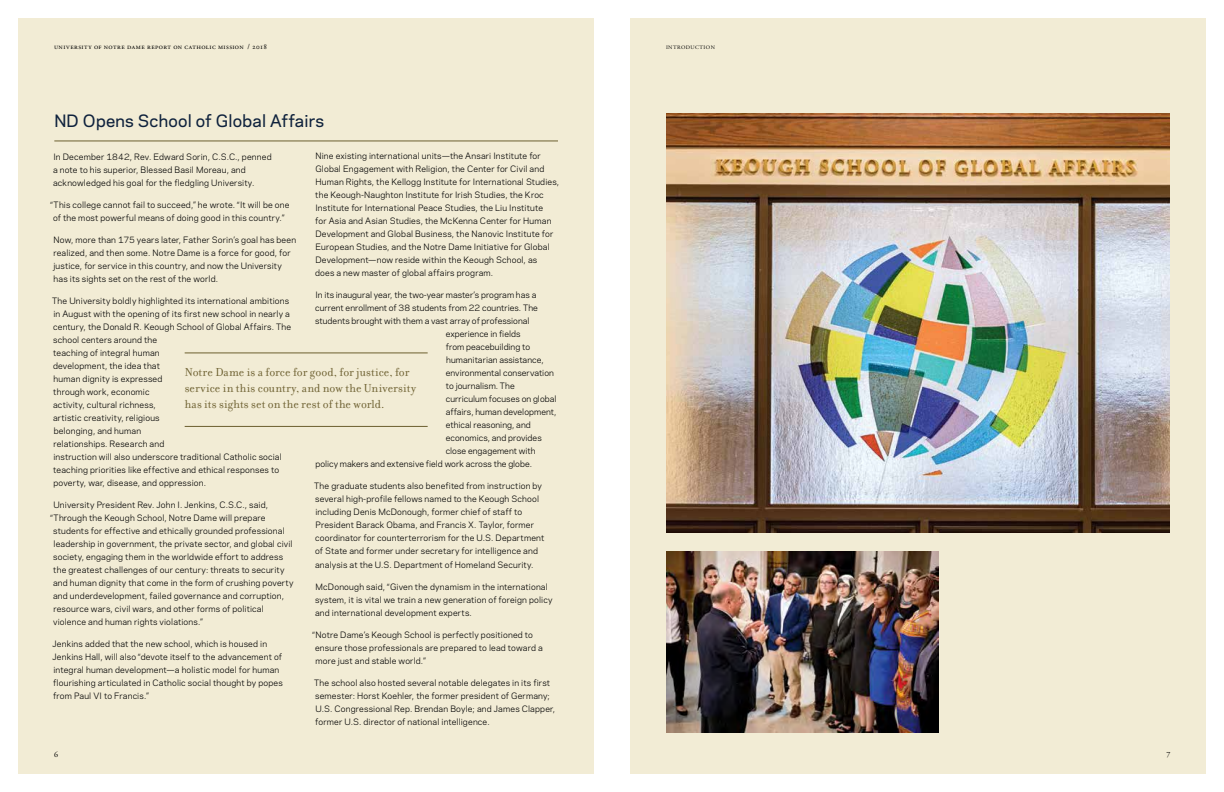
<style>
.page{position:relative;width:1224px;height:792px;background:#fff}
.page>*{position:absolute;margin:0;border:0;box-sizing:border-box;transform-origin:0 0}
.t1{font:500 16px "Galaxie Polaris";letter-spacing:.015em;color:#0f223d}
.t2{font:12.5px/16.2px "Filosofia";letter-spacing:.01em;color:#6c5f2f}
.t3{font:8.2px/13px "Galaxie Polaris";letter-spacing:.02em;color:#000}
.t4{font:8.2px "Galaxie Polaris";color:#000}
.t5{font:8px "Adobe Garamond Pro";color:#000}
.t6{font:7.5px "Adobe Garamond Pro";letter-spacing:.055em;color:#000}
.t7{font:5.3px "Adobe Garamond Pro";letter-spacing:.085em;color:#000;scale:1.04 1}
</style>
<div class="page">
<div style="left:630px;top:18px;width:576px;height:756px;background:#f2ecd5"></div>
<div style="left:18px;top:18px;width:576px;height:756px;background:#f2ecd5"></div>
<hr style="left:54px;top:141px;width:504px;height:1px;background:#6c5f2f">
<hr style="left:185px;top:353px;width:243px;height:1px;background:#6c5f2f">
<hr style="left:185px;top:426px;width:243px;height:1px;background:#6c5f2f">
<img style="left:666px;top:114px;width:504px;height:419px">
<img style="left:666px;top:551px;width:272px;height:182px">
<p class="t6" style="left:54px;top:42px;width:215px">university of notre dame report on catholic mission / 2018</p>
<h1 class="t1" style="left:54px;top:109px;width:271px">ND Opens School of Global Affairs</h1>
<p class="t3" style="left:315px;top:149px;width:246px">Nine existing international units—the Ansari Institute for Global Engagement with Religion, the Center for Civil and Human Rights, the Kellogg Institute for International Studies, the Keough-Naughton Institute for Irish Studies, the Kroc Institute for International Peace Studies, the Liu Institute<br>for Asia and Asian Studies, the McKenna Center for Human Development and Global Business, the Nanovic Institute for European Studies, and the Notre Dame Initiative for Global Development—now reside within the Keough School, as<br>does a new master of global affairs program.</p>
<p class="t3" style="left:315px;top:288px;width:222px">In its inaugural year, the two-year master’s program has a</p>
<p class="t3" style="left:315px;top:301px;width:224px">current enrollment of 38 students from 22 countries. The</p>
<p class="t3" style="left:315px;top:314px;width:216px">students brought with them a vast array of professional</p>
<p class="t3" style="left:446px;top:327px;width:76px">experience in fields</p>
<p class="t3" style="left:446px;top:340px;width:86px">from peacebuilding to</p>
<p class="t3" style="left:446px;top:353px;width:99px">humanitarian assistance,</p>
<p class="t3" style="left:446px;top:366px;width:110px">environmental conservation</p>
<p class="t3" style="left:446px;top:379px;width:70px">to journalism. The</p>
<p class="t3" style="left:446px;top:392px;width:112px">curriculum focuses on global</p>
<p class="t3" style="left:446px;top:405px;width:112px">affairs, human development,</p>
<p class="t4" style="left:446px;top:419px;width:87px">ethical reasoning, and</p>
<p class="t3" style="left:446px;top:431px;width:97px">economics, and provides</p>
<p class="t3" style="left:446px;top:444px;width:91px">close engagement with</p>
<p class="t3" style="left:315px;top:457px;width:218px">policy makers and extensive field work across the globe.</p>
<p class="t3" style="left:314px;top:479px;width:232px">The graduate students also benefited from instruction by several high-profile fellows named to the Keough School including Denis McDonough, former chief of staff to President Barack Obama, and Francis X. Taylor, former coordinator for counterterrorism for the U.S. Department of State and former under secretary for intelligence and analysis at the U.S. Department of Homeland Security.</p>
<p class="t3" style="left:315px;top:579px;width:239px">McDonough said, “Given the dynamism in the international system, it is vital we train a new generation of foreign policy and international development experts.</p>
<p class="t3" style="left:315px;top:627px;width:229px;text-indent:-2px">“Notre Dame’s Keough School is perfectly positioned to ensure those professionals are prepared to lead toward a more just and stable world.”</p>
<p class="t3" style="left:314px;top:675px;width:242px">The school also hosted several notable delegates in its first semester: Horst Koehler, the former president of Germany; U.S. Congressional Rep. Brendan Boyle; and James Clapper, former U.S. director of national intelligence.</p>
<p class="t3" style="left:53px;top:150px;width:220px">In December 1842, Rev. Edward Sorin, C.S.C., penned a note to his superior, Blessed Basil Moreau, and acknowledged his goal for the fledgling University.</p>
<p class="t3" style="left:51px;top:198px;width:240px;text-align:center">“This college cannot fail to succeed,” he wrote. “It will be one of the most powerful means of doing good in this country.”</p>
<p class="t3" style="left:53px;top:233px;width:244px">Now, more than 175 years later, Father Sorin’s goal has been realized, and then some. Notre Dame is a force for good, for justice, for service in this country, and now the University has its sights set on the rest of the world.</p>
<p class="t3" style="left:52px;top:294px;width:240px">The University boldly highlighted its international ambitions in August with the opening of its first new school in nearly a century, the Donald R. Keough School of Global Affairs. The school centers around the<br>teaching of integral human<br>development, the idea that<br>human dignity is expressed<br>through work, economic<br>activity, cultural richness,<br>artistic creativity, religious<br>belonging, and human<br>relationships. Research and<br>instruction will also underscore traditional Catholic social teaching priorities like effective and ethical responses to poverty, war, disease, and oppression.</p>
<p class="t3" style="left:53px;top:498px;width:216px">University President Rev. John I. Jenkins, C.S.C., said,</p>
<p class="t3" style="left:51px;top:511px;width:217px">“Through the Keough School, Notre Dame will prepare</p>
<p class="t3" style="left:53px;top:524px;width:233px">students for effective and ethically grounded professional</p>
<p class="t3" style="left:54px;top:537px;width:241px">leadership in government, the private sector, and global civil</p>
<p class="t3" style="left:53px;top:550px;width:232px">society, engaging them in the worldwide effort to address</p>
<p class="t3" style="left:53px;top:563px;width:233px">the greatest challenges of our century: threats to security</p>
<p class="t3" style="left:53px;top:576px;width:242px">and human dignity that come in the form of crushing poverty</p>
<p class="t3" style="left:53px;top:589px;width:233px">and underdevelopment, failed governance and corruption,</p>
<p class="t3" style="left:53px;top:602px;width:212px">resource wars, civil wars, and other forms of political</p>
<p class="t3" style="left:53px;top:615px;width:151px">violence and human rights violations.”</p>
<p class="t3" style="left:53px;top:637px;width:232px">Jenkins added that the new school, which is housed in Jenkins Hall, will also “devote itself to the advancement of integral human development—a holistic model for human flourishing articulated in Catholic social thought by popes from Paul VI to Francis.”</p>
<h2 class="t2" style="left:185px;top:364px;width:233px">Notre Dame is a force for good, for justice, for service in this country, and now the University has its sights set on the rest of the world.</h2>
<p class="t7" style="left:666px;top:44px;width:49px">INTRODUCTION</p>
<p class="t5" style="left:54px;top:749px;width:5px">6</p>
<p class="t5" style="left:1166px;top:749px;width:5px">7</p>
</div>
